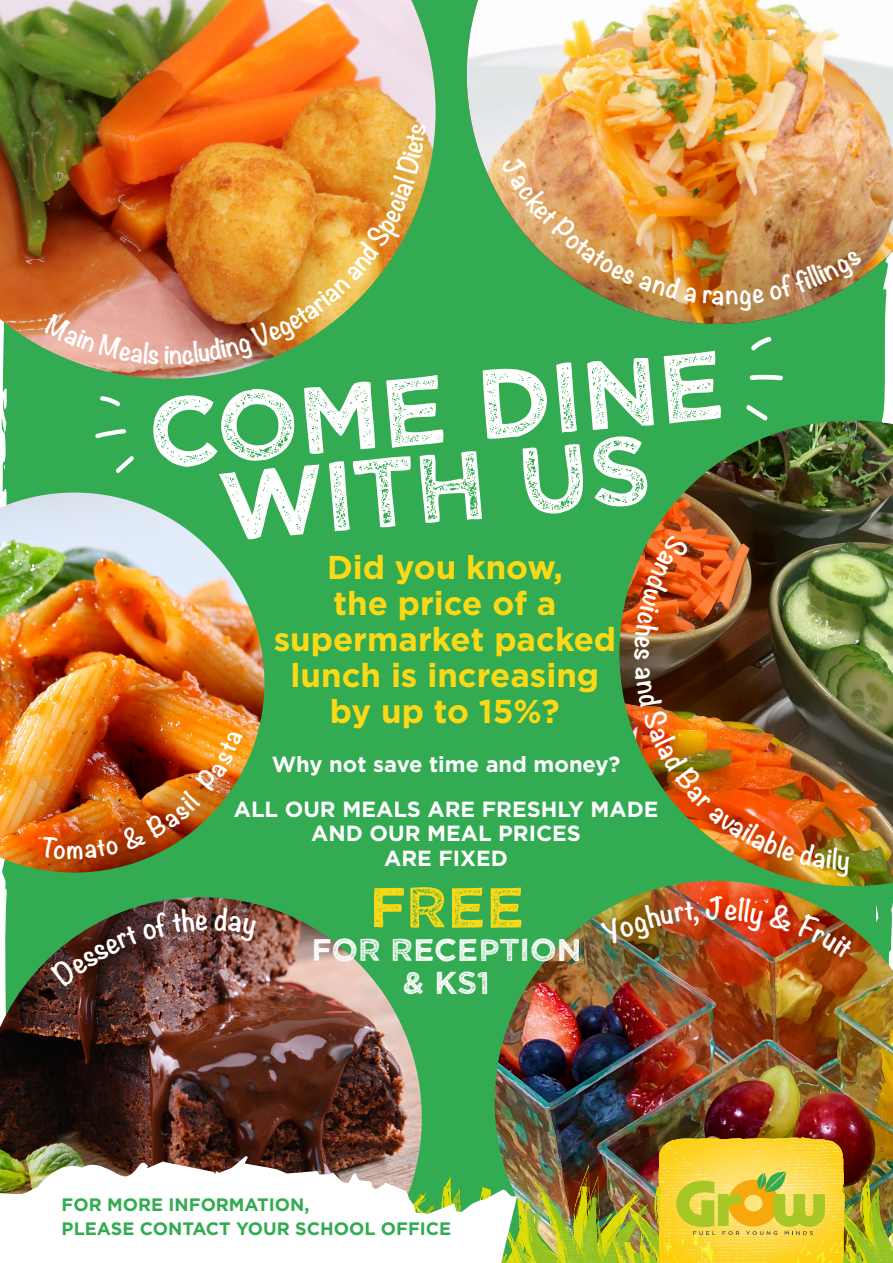
<style>
.page{position:relative;width:893px;height:1263px;background:#fff}
.page>*{position:absolute;margin:0;border:0;box-sizing:border-box;transform-origin:0 0}
.t1{font:97.95px "Wicked Grit";color:#fff}
.t2{font:57.45px "Wicked Grit";color:#fcd917}
.t3{font:700 33px/36px "Gotham";color:#fcd917;text-align:center}
.t4{font:31.5px/32.8px "Wicked Grit";letter-spacing:-.005em;color:#fff;text-align:center}
.t5{font:700 27px "Noteworthy";color:#fff}
.t6{font:700 25.5px "Noteworthy";color:#fff}
.t7{font:700 24.75px "Noteworthy";color:#fff}
.t8{font:700 21.9px/45.2px "Gotham";color:#fff;text-align:center}
.t9{font:700 18px/24px "Gotham";color:#33ab52}
</style>
<div class="page">
<div style="left:1px;top:0;width:884px;height:1150px;background:#33ab52"></div>
<svg style="left:749px;top:374px;width:35px;height:7px"></svg>
<svg style="left:750px;top:336px;width:23px;height:16px"></svg>
<svg style="left:745px;top:404px;width:24px;height:16px"></svg>
<img style="left:495px;top:881px;width:398px;height:269px">
<svg style="left:94px;top:429px;width:33px;height:10px"></svg>
<svg style="left:99px;top:396px;width:22px;height:11px"></svg>
<svg style="left:115px;top:455px;width:20px;height:19px"></svg>
<img style="left:481px;top:1146px;width:176px;height:117px">
<img style="left:591px;top:1150px;width:66px;height:113px">
<img style="left:846px;top:1150px;width:47px;height:113px">
<img style="left:445px;top:0;width:448px;height:336px">
<img style="left:0;top:0;width:436px;height:379px">
<img style="left:619px;top:420px;width:274px;height:466px">
<img style="left:0;top:492px;width:264px;height:380px">
<svg style="left:657px;top:1137px;width:189px;height:126px;background:#e8cc37"></svg>
<img style="left:0;top:897px;width:422px;height:259px">
<svg style="left:0;top:1156px;width:517px;height:107px"></svg>
<img style="left:601px;top:901px;width:98px;height:44px">
<svg style="left:725px;top:897px;width:38px;height:35px"></svg>
<img style="left:769px;top:904px;width:85px;height:55px">
<img style="left:500px;top:154px;width:197px;height:149px">
<img style="left:703px;top:249px;width:159px;height:62px">
<img style="left:50px;top:908px;width:157px;height:79px">
<svg style="left:215px;top:907px;width:41px;height:35px"></svg>
<img style="left:41px;top:731px;width:202px;height:128px">
<img style="left:635px;top:534px;width:55px;height:114px">
<img style="left:634px;top:667px;width:215px;height:210px">
<svg style="left:44px;top:313px;width:115px;height:51px;background:#dfab97"></svg>
<img style="left:170px;top:123px;width:256px;height:241px">
<p class="t7" style="left:164px;top:332px;width:7px">i</p>
<p class="t1" style="left:143px;top:371px;width:579px;rotate:-5deg">COME DINE</p>
<p class="t1" style="left:212px;top:444px;width:437px;rotate:-5deg">WITH US</p>
<p class="t3" style="left:274px;top:549px;width:344px">Did you know,<br>the price of a supermarket packed lunch is increasing by up to 15%?</p>
<p class="t8" style="left:234px;top:741px;width:426px">Why not save time and money?<br>ALL OUR MEALS ARE FRESHLY MADE</p>
<p class="t8" style="left:311px;top:821px;width:271px;line-height:24.6px">AND OUR MEAL PRICES<br>ARE FIXED</p>
<p class="t2" style="left:368px;top:870px;width:157px">FREE</p>
<p class="t4" style="left:311px;top:931px;width:272px">FOR RECEPTION &amp; KS1</p>
<p class="t6" style="left:668px;top:648px;width:14px;rotate:90deg">s</p>
<p class="t5" style="left:705px;top:884px;width:20px">J</p>
<p class="t9" style="left:62px;top:1192px;width:391px">FOR MORE INFORMATION,<br>PLEASE CONTACT YOUR SCHOOL OFFICE</p>
</div>
